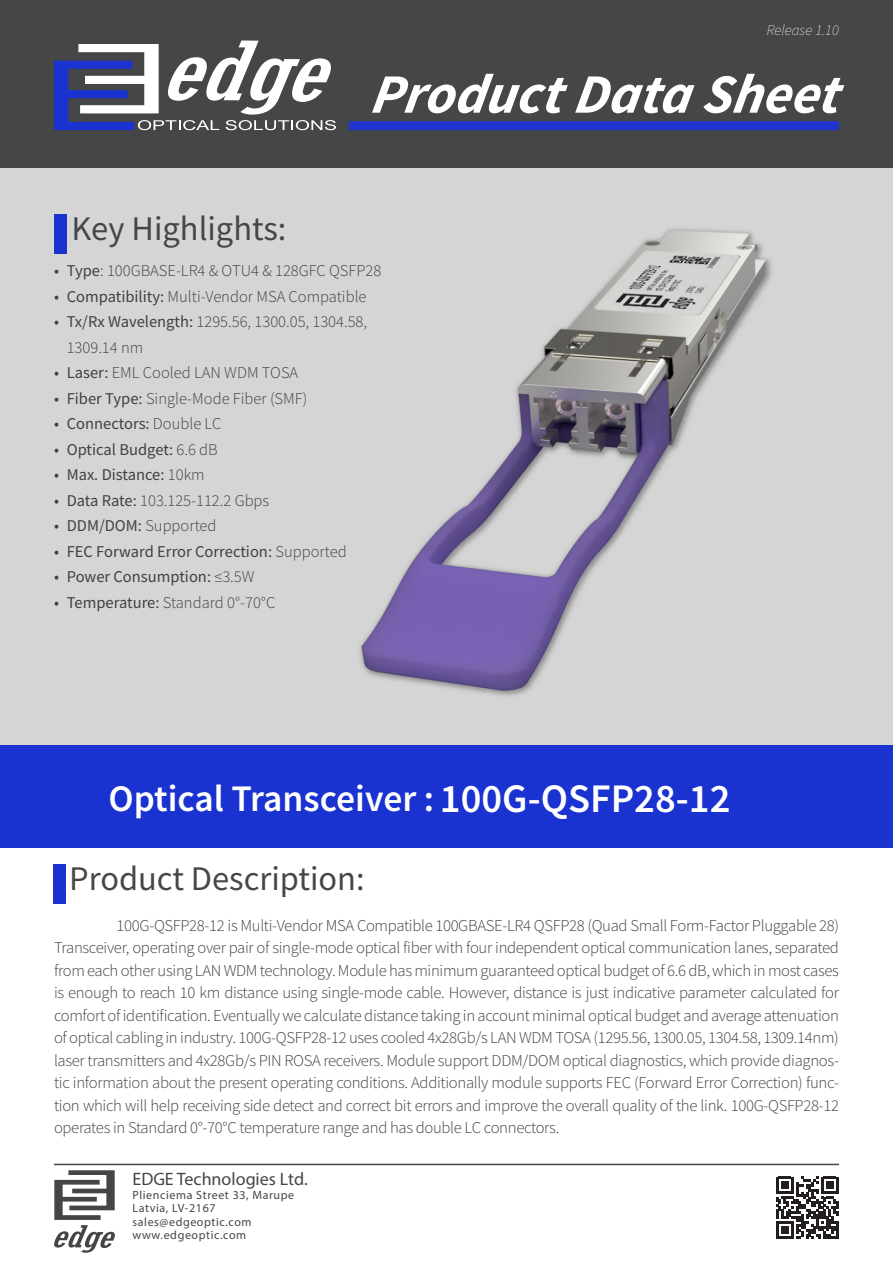
<style>
.page{position:relative;width:893px;height:1263px;background:#fff}
.page>*{position:absolute;margin:0;border:0;box-sizing:border-box;transform-origin:0 0}
.t1{font:italic 700 55.5px "Source Sans Pro";color:#fff}
.t2{font:600 37.5px "Source Sans Pro";color:#fff}
.t3{font:34.5px "Source Sans Pro";color:#464646}
.t4{font:18px "Myriad Pro";color:#464646}
.t5{font:300 16.5px/22.5px "Source Sans Pro";color:#3e4143}
.t6{font:16.5px "Source Sans Pro";color:#3e4143}
.t7{font:italic 200 15px "Source Sans Pro";color:#fff}
.t8{font:12px "Myriad Pro";letter-spacing:.05em;color:#464646}
.s1{font-weight:400}
.s2{font-weight:300}
.s3{font-size:40.5px}
</style>
<div class="page">
<div style="left:0;top:20px;width:893px;height:725px;background:#d5d5d5"></div>
<img style="left:359px;top:228px;width:413px;height:468px">
<div style="left:0;top:0;width:893px;height:168px;background:#464646"></div>
<svg style="left:54px;top:40px;width:282px;height:90px"></svg>
<div style="left:0;top:745px;width:893px;height:102px;background:#1a33d0"></div>
<div style="left:349px;top:121px;width:490px;height:9px;background:#1f35ce"></div>
<hr style="left:54px;top:1164px;width:785px;height:1px;background:#464646">
<svg style="left:54px;top:1170px;width:61px;height:83px"></svg>
<svg style="left:776px;top:1177px;width:62px;height:62px"></svg>
<div style="left:53px;top:864px;width:13px;height:40px;background:#1a33d0"></div>
<div style="left:54px;top:214px;width:13px;height:40px;background:#1a33d0"></div>
<p class="t7" style="left:767px;top:21px;width:74px">Release 1.10</p>
<p class="t1" style="left:370px;top:57px;width:482px">ProductData Sheet</p>
<p class="t3" style="left:72px;top:206px;width:216px">Key Highlights:</p>
<p class="t5" style="left:54px;top:259px;width:329px"><span class="s1">• Type</span>: 100GBASE-LR4 &amp; OTU4 &amp; 128GFC QSFP28</p>
<p class="t5" style="left:54px;top:285px;width:314px"><span class="s1">• Compatibility:</span> Multi-Vendor MSA Compatible</p>
<p class="t5" style="left:67px;top:309px;width:302px;line-height:25.5px;text-indent:-13px"><span class="s1">• Tx/Rx Wavelength:</span> 1295.56, 1300.05, 1304.58,<br>1309.14 nm</p>
<p class="t5" style="left:54px;top:361px;width:246px"><span class="s1">• Laser:</span> EML Cooled LAN WDM TOSA</p>
<p class="t5" style="left:54px;top:387px;width:255px"><span class="s1">• Fiber Type:</span> Single-Mode Fiber (SMF)</p>
<p class="t6" style="left:54px;top:413px;width:169px">• Connectors: <span class="s2">Double LC</span></p>
<p class="t6" style="left:54px;top:439px;width:165px">• Optical Budget: <span class="s2">6.6 dB</span></p>
<p class="t6" style="left:54px;top:464px;width:152px">• Max. Distance: <span class="s2">10km</span></p>
<p class="t5" style="left:54px;top:489px;width:217px"><span class="s1">• Data Rate:</span> 103.125-112.2 Gbps</p>
<p class="t6" style="left:54px;top:515px;width:164px">• DDM/DOM: <span class="s2">Supported</span></p>
<p class="t6" style="left:54px;top:541px;width:294px">• FEC Forward Error Correction: <span class="s2">Supported</span></p>
<p class="t6" style="left:54px;top:566px;width:202px">• Power Consumption: <span class="s2">≤3.5W</span></p>
<p class="t5" style="left:54px;top:591px;width:223px"><span class="s1">• Temperature:</span> Standard 0°-70°C</p>
<p class="t2" style="left:109px;top:773px;width:623px">Optical Transceiver :<span class="s3">100G-QSFP28-12</span></p>
<p class="t3" style="left:69px;top:856px;width:297px">Product Description:</p>
<p class="t5" style="left:54px;top:914px;width:786px;text-align:justify;text-indent:63px">100G-QSFP28-12 is Multi-Vendor MSA Compatible 100GBASE-LR4 QSFP28 (Quad Small Form-Factor Pluggable 28)<br>Transceiver, operating over pair of single-mode optical fiber with four independent optical communication lanes, separated from each other using LAN WDM technology. Module has minimum guaranteed optical budget of 6.6 dB, which in most cases is enough to reach 10 km distance using single-mode cable. However, distance is just indicative parameter calculated for comfort of identification. Eventually we calculate distance taking in account minimal optical budget and average attenuation of optical cabling in industry. 100G-QSFP28-12 uses cooled 4x28Gb/s LAN WDM TOSA (1295.56, 1300.05, 1304.58, 1309.14nm) laser transmitters and 4x28Gb/s PIN ROSA receivers. Module support DDM/DOM optical diagnostics, which provide diagnos&shy;tic information about the present operating conditions. Additionally module supports FEC (Forward Error Correction) func&shy;tion which will help receiving side detect and correct bit errors and improve the overall quality of the link. 100G-QSFP28-12 operates in Standard 0°-70°C temperature range and has double LC connectors.</p>
<p class="t4" style="left:132px;top:1168px;width:177px">EDGE Technologies Ltd.</p>
<p class="t8" style="left:132px;top:1187px;width:163px">Plienciema Street 33, Marupe</p>
<p class="t8" style="left:132px;top:1201px;width:85px">Latvia, LV-2167</p>
<p class="t8" style="left:132px;top:1214px;width:121px">sales@edgeoptic.com</p>
<p class="t8" style="left:132px;top:1228px;width:115px">www.edgeoptic.com</p>
</div>
